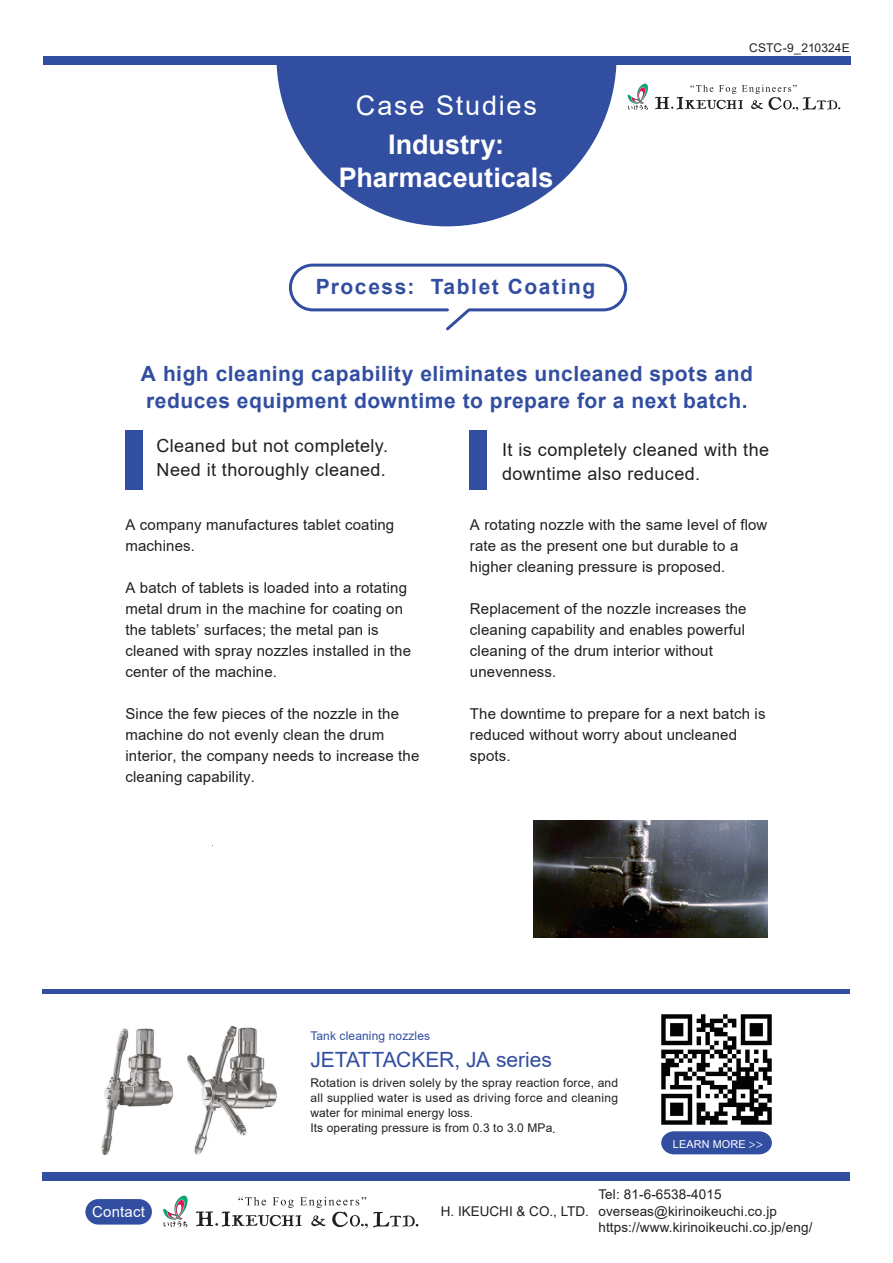
<style>
.page{position:relative;width:893px;height:1263px;background:#fff}
.page>*{position:absolute;margin:0;border:0;box-sizing:border-box;transform-origin:0 0}
.t1{font:700 27px/33px "Arial";color:#fff;text-align:center}
.t2{font:27px "Arial";letter-spacing:.07em;color:#fff}
.t3{font:700 21px/27px "Arial";letter-spacing:.025em;color:#324ea1}
.t4{font:700 21px "Arial";letter-spacing:.075em;color:#324ea1}
.t5{font:21px "Arial";letter-spacing:-.005em;color:#324ea1}
.t6{font:18px/24px "Arial";letter-spacing:.02em;color:#231f20}
.t7{font:15px/21px "Arial";letter-spacing:.01em;color:#231f20}
.t8{font:15px "Arial";letter-spacing:.01em;color:#fff}
.t9{font:13.5px/16.5px "Arial";letter-spacing:.01em;color:#231f20}
.t10{font:12px/15px "Arial";letter-spacing:.015em;color:#231f20}
.t11{font:12px "Arial";letter-spacing:.01em;color:#324ea1}
.t12{font:10.8px "Arial";letter-spacing:.01em;color:#fff}
.s1{font-family:"Koz Go Pr 6 N"}
</style>
<div class="page">
<svg style="left:276px;top:65px;width:341px;height:161px;fill:#324ea1"></svg>
<div style="left:125px;top:430px;width:17px;height:60px;background:#324ea1"></div>
<div style="left:470px;top:430px;width:17px;height:60px;background:#324ea1"></div>
<div style="left:43px;top:56px;width:807px;height:9px;background:#324ea1"></div>
<div style="left:43px;top:1173px;width:807px;height:8px;background:#324ea1"></div>
<hr style="left:43px;top:990px;width:807px;height:4px;background:#324ea1">
<div style="left:85px;top:1199px;width:67px;height:25px;background:#324ea1;border-radius:13px"></div>
<svg style="left:163px;top:1195px;width:25px;height:32px"></svg>
<svg style="left:196px;top:1197px;width:223px;height:31px"></svg>
<svg style="left:628px;top:83px;width:20px;height:27px"></svg>
<svg style="left:655px;top:85px;width:185px;height:26px"></svg>
<div style="left:289px;top:264px;width:338px;height:47px;border:3px solid #324ea1;border-radius:22px"></div>
<img style="left:101px;top:1026px;width:176px;height:129px">
<img style="left:534px;top:821px;width:233px;height:117px">
<img style="left:661px;top:1014px;width:111px;height:111px">
<svg style="left:661px;top:1131px;width:111px;height:23px;background:#3f59a7"></svg>
<h1 class="t2" style="left:356px;top:87px;width:183px">Case Studies</h1>
<h1 class="t1" style="left:339px;top:128px;width:216px">Industry:<br>Pharmaceuticals</h1>
<h2 class="t4" style="left:316px;top:272px;width:281px">Process: Tablet Coating</h2>
<p class="t10" style="left:749px;top:40px;width:102px">CSTC-9_210324E</p>
<h2 class="t3" style="left:141px;top:361px;width:613px">A high cleaning capability eliminates uncleaned spots and reduces equipment downtime to prepare for a next batch.</h2>
<p class="t6" style="left:502px;top:438px;width:268px">It is completely cleaned with the downtime also reduced.</p>
<p class="t6" style="left:157px;top:434px;width:233px">Cleaned but not completely.<br>Need it thoroughly cleaned.</p>
<p class="t7" style="left:125px;top:514px;width:270px">A company manufactures tablet coating machines.</p>
<p class="t7" style="left:125px;top:577px;width:287px">A batch of tablets is loaded into a rotating metal drum in the machine for coating on the tablets’ surfaces; the metal pan is cleaned with spray nozzles installed in the center of the machine.</p>
<p class="t7" style="left:125px;top:703px;width:295px">Since the few pieces of the nozzle in the machine do not evenly clean the drum interior, the company needs to increase the cleaning capability.</p>
<p class="t7" style="left:470px;top:514px;width:299px">A rotating nozzle with the same level of flow rate as the present one but durable to a higher cleaning pressure is proposed.</p>
<p class="t7" style="left:470px;top:598px;width:278px">Replacement of the nozzle increases the cleaning capability and enables powerful cleaning of the drum interior without unevenness.</p>
<p class="t7" style="left:470px;top:703px;width:297px">The downtime to prepare for a next batch is reduced without worry about uncleaned spots.</p>
<p class="t11" style="left:310px;top:1028px;width:121px">Tank cleaning nozzles</p>
<h2 class="t5" style="left:310px;top:1045px;width:243px">JETATTACKER, JA series</h2>
<p class="t10" style="left:310px;top:1075px;width:309px">Rotation is driven solely by the spray reaction force, and all supplied water is used as driving force and cleaning water for minimal energy loss.<br>Its operating pressure is from 0.3 to 3.0 MPa<span class="s1">.</span></p>
<p class="t12" style="left:673px;top:1136px;width:92px">LEARN MORE <span class="s1">&gt;&gt;</span></p>
<p class="t8" style="left:92px;top:1201px;width:54px">Contact</p>
<p class="t9" style="left:441px;top:1202px;width:150px">H. IKEUCHI &amp; CO., LTD.</p>
<p class="t9" style="left:598px;top:1186px;width:216px">Tel: 81-6-6538-4015 overseas@kirinoikeuchi.co.jp https://www.kirinoikeuchi.co.jp/eng/</p>
</div>
